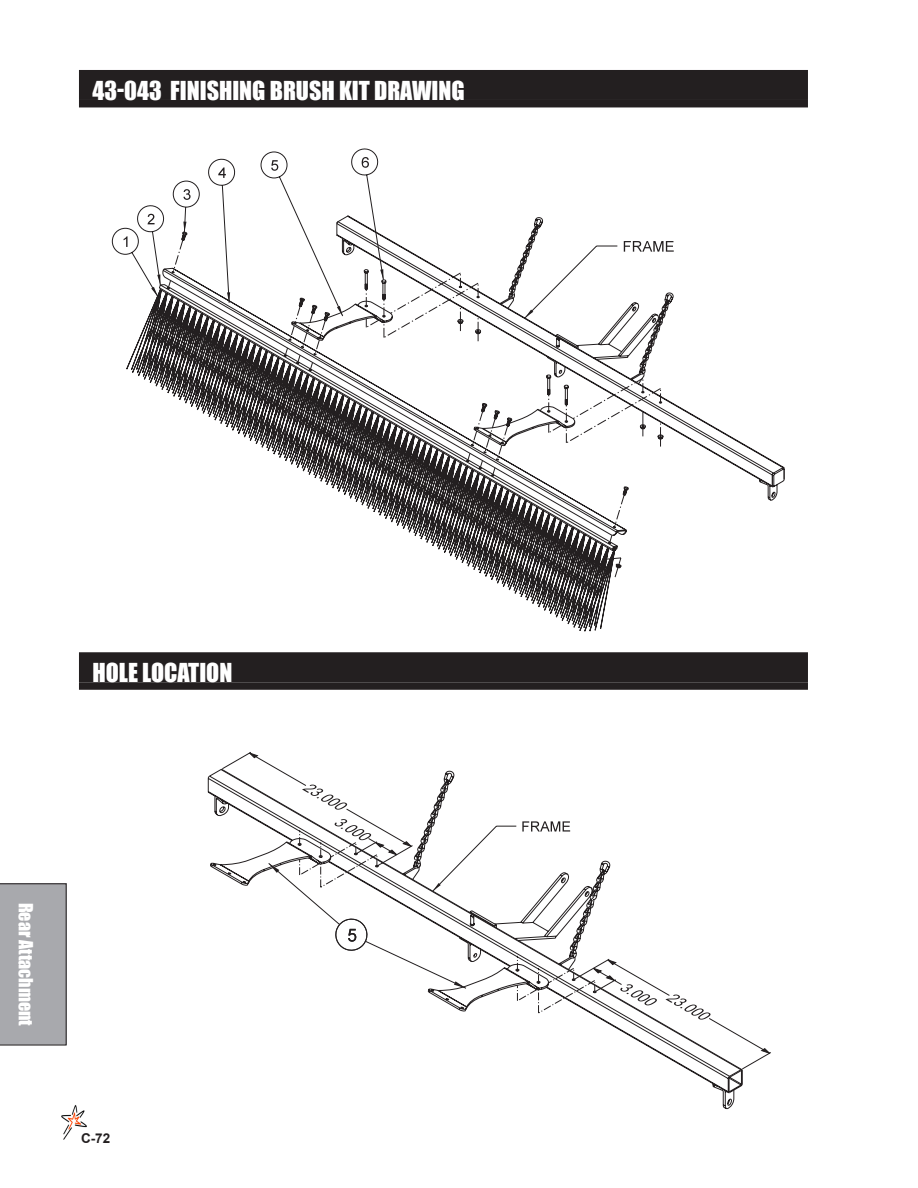
<style>
.page{position:relative;width:918px;height:1188px;background:#fff}
.page>*{position:absolute;margin:0;border:0;box-sizing:border-box;transform-origin:0 0}
.Header_Left{font:24px "Impact";color:#fff}
.t1{font:18px "Impact";color:#fff}
.t2{font:700 13.5px "Arial";color:#231f20}
</style>
<div class="page">
<img style="left:61px;top:1105px;width:26px;height:35px">
<div style="left:79px;top:1133px;width:27px;height:8px;background:#fff"></div>
<div style="left:0;top:883px;width:67px;height:162px;background:#a8a9ad"></div>
<svg style="left:208px;top:769px;width:534px;height:340px"></svg>
<svg style="left:365px;top:1052px;width:406px;height:17px"></svg>
<svg style="left:249px;top:753px;width:521px;height:301px"></svg>
<svg style="left:537px;top:604px;width:69px;height:27px"></svg>
<svg style="left:674px;top:403px;width:110px;height:97px"></svg>
<svg style="left:112px;top:148px;width:562px;height:456px"></svg>
<div style="left:79px;top:70px;width:729px;height:30px;background:#231f20"></div>
<div style="left:79px;top:100px;width:729px;height:7px;background:#231f20"></div>
<div style="left:79px;top:652px;width:729px;height:30px;background:#231f20"></div>
<div style="left:79px;top:682px;width:729px;height:8px;background:#231f20"></div>
<p class="Header_Left" style="left:92px;top:72px;width:374px">43-043 FINISHING BRUSH KIT DRAWING</p>
<p class="Header_Left" style="left:92px;top:654px;width:141px">HOLE LOCATION</p>
<p class="t1" style="left:40px;top:903px;width:125px;rotate:90deg">Rear Attachment</p>
<p class="t2" style="left:81px;top:1129px;width:31px">C-72</p>
</div>
